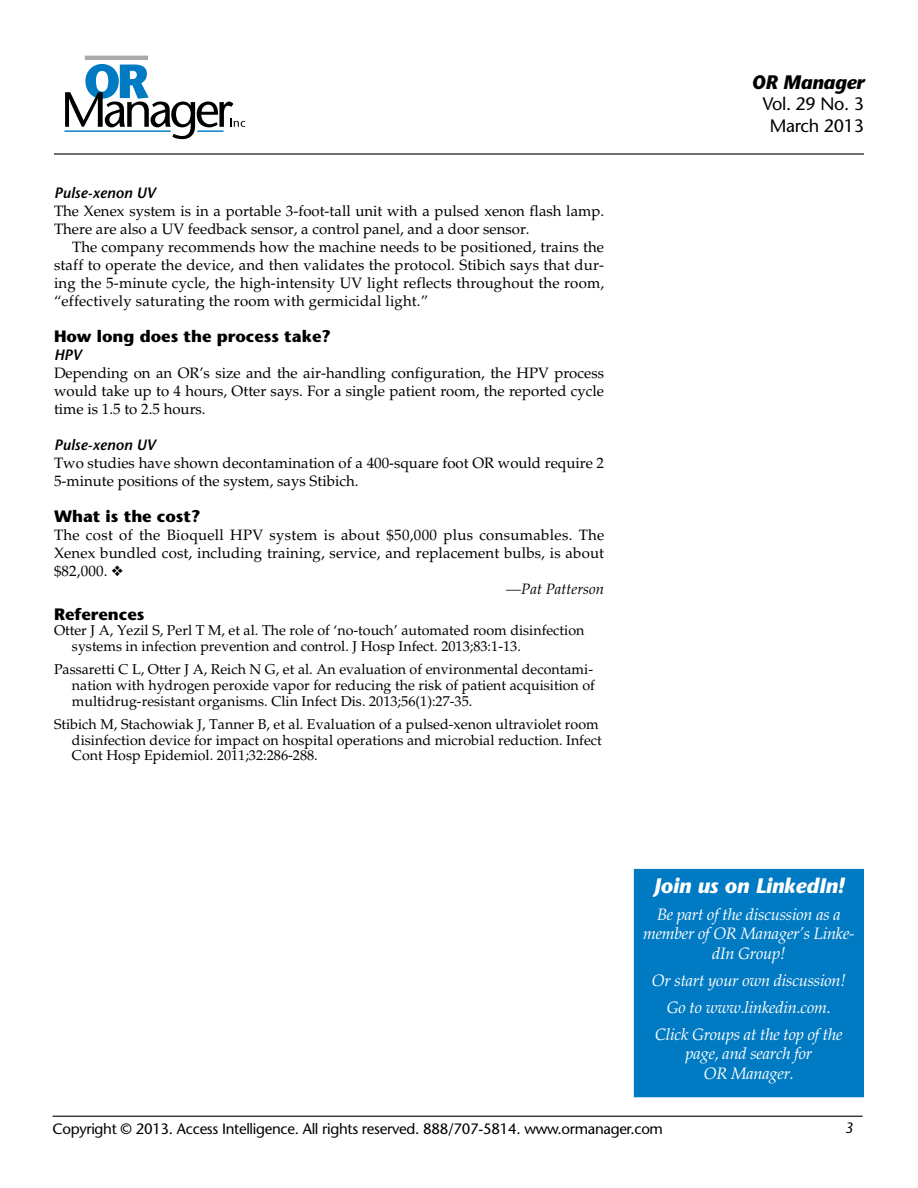
<style>
.page{position:relative;width:918px;height:1188px;background:#fff}
.page>*{position:absolute;margin:0;border:0;box-sizing:border-box;transform-origin:0 0}
.t1{font:italic 700 21px "Stone Sans Std";letter-spacing:-.01em;color:#fff}
.t2{font:italic 700 19.5px "Stone Sans Std";letter-spacing:-.02em;color:#000}
.t3{font:500 18px/21.6px "Stone Sans Std";letter-spacing:-.02em;color:#000;text-align:center}
.t4{font:italic 16.5px/19.5px "Palatino LT Std";letter-spacing:-.015em;color:#fff;text-align:center}
.t5{font:700 16.5px "Stone Sans Std";color:#000}
.t6{font:15px/18px "Palatino LT Std";color:#000}
.t7{font:500 15px "Stone Sans Std";letter-spacing:-.02em;color:#000}
.t8{font:15px "Palatino LT Std";letter-spacing:.02em;color:#000}
.t9{font:italic 600 15px "Stone Sans Std";color:#000}
.t10{font:italic 15px "Palatino LT Std";color:#000}
.t11{font:italic 500 15px "Stone Sans Std";color:#000}
.t12{font:14.25px/15.8px "Palatino LT Std";color:#000}
</style>
<div class="page">
<hr style="left:64px;top:130px;width:107px;height:2px;background:#007ac2">
<hr style="left:85px;top:56px;width:63px;height:4px;background:#a7a9ac">
<svg style="left:65px;top:64px;width:181px;height:75px"></svg>
<hr style="left:54px;top:153px;width:810px;height:2px;background:#000">
<hr style="left:53px;top:1116px;width:810px;height:1px;background:#000">
<div style="left:635px;top:870px;width:228px;height:227px;background:#007ac2"></div>
<div style="left:634px;top:869px;width:230px;height:228px;border:2px solid #007ac2"></div>
<p class="t9" style="left:54px;top:184px;width:103px">Pulse-xenon UV</p>
<p class="t6" style="left:54px;top:202px;width:552px">The Xenex system is in a portable 3-foot-tall unit with a pulsed xenon flash lamp.<br>There are also a UV feedback sensor, a control panel, and a door sensor.</p>
<p class="t6" style="left:54px;top:238px;width:552px;text-align:justify;text-indent:18px">The company recommends how the machine needs to be positioned, trains the staff to operate the device, and then validates the protocol. Stibich says that dur&shy;ing the 5-minute cycle, the high-intensity UV light reflects throughout the room, “effectively saturating the room with germicidal light.”</p>
<p class="t5" style="left:54px;top:326px;width:279px">How long does the process take?</p>
<p class="t9" style="left:54px;top:346px;width:29px">HPV</p>
<p class="t6" style="left:54px;top:364px;width:552px;text-align:justify">Depending on an OR’s size and the air-handling configuration, the HPV process would take up to 4 hours, Otter says. For a single patient room, the reported cycle time is 1.5 to 2.5 hours.</p>
<p class="t9" style="left:54px;top:436px;width:103px">Pulse-xenon UV</p>
<p class="t6" style="left:54px;top:454px;width:552px">Two studies have shown decontamination of a 400-square foot OR would require 2<br>5-minute positions of the system, says Stibich.</p>
<p class="t5" style="left:54px;top:506px;width:148px">What is the cost?</p>
<p class="t8" style="left:54px;top:526px;width:552px">The cost of the Bioquell HPV system is about $50,000 plus consumables. The</p>
<p class="t6" style="left:54px;top:544px;width:552px">Xenex bundled cost, including training, service, and replacement bulbs, is about</p>
<p class="t6" style="left:54px;top:562px;width:71px">$82,000. ❖</p>
<p class="t10" style="left:506px;top:580px;width:99px">—Pat Patterson</p>
<p class="t5" style="left:54px;top:604px;width:92px">References</p>
<p class="t12" style="left:72px;top:623px;width:514px;text-indent:-18px">Otter J A, Yezil S, Perl T M, et al. The role of ‘no-touch’ automated room disinfection systems in infection prevention and control. J Hosp Infect. 2013;83:1-13.</p>
<p class="t12" style="left:72px;top:662px;width:524px;text-indent:-18px">Passaretti C L, Otter J A, Reich N G, et al. An evaluation of environmental decontami&shy;nation with hydrogen peroxide vapor for reducing the risk of patient acquisition of multidrug-resistant organisms. Clin Infect Dis. 2013;56(1):27-35.</p>
<p class="t12" style="left:72px;top:717px;width:531px;text-indent:-18px">Stibich M, Stachowiak J, Tanner B, et al. Evaluation of a pulsed-xenon ultraviolet room disinfection device for impact on hospital operations and microbial reduction. Infect<br>Cont Hosp Epidemiol. 2011;32:286-288.</p>
<h2 class="t2" style="left:752px;top:70px;width:114px">OR Manager</h2>
<p class="t3" style="left:763px;top:93px;width:103px">Vol. 29 No. 3<br>March 2013</p>
<h1 class="t1" style="left:654px;top:873px;width:191px">Join us on LinkedIn!</h1>
<p class="t4" style="left:643px;top:905px;width:213px">Be part of the discussion as a member of OR Manager’s Linke&shy;dIn Group!</p>
<p class="t4" style="left:652px;top:967px;width:196px;line-height:27px">Or start your own discussion!<br>Go to www.linkedin.com.<br>Click Groups at the top of the</p>
<p class="t4" style="left:686px;top:1044px;width:128px">page, and search for<br>OR Manager.</p>
<p class="t7" style="left:52px;top:1120px;width:612px">Copyright © 2013. Access Intelligence. All rights reserved. 888/707-5814. www.ormanager.com</p>
<p class="t11" style="left:845px;top:1119px;width:10px">3</p>
</div>
